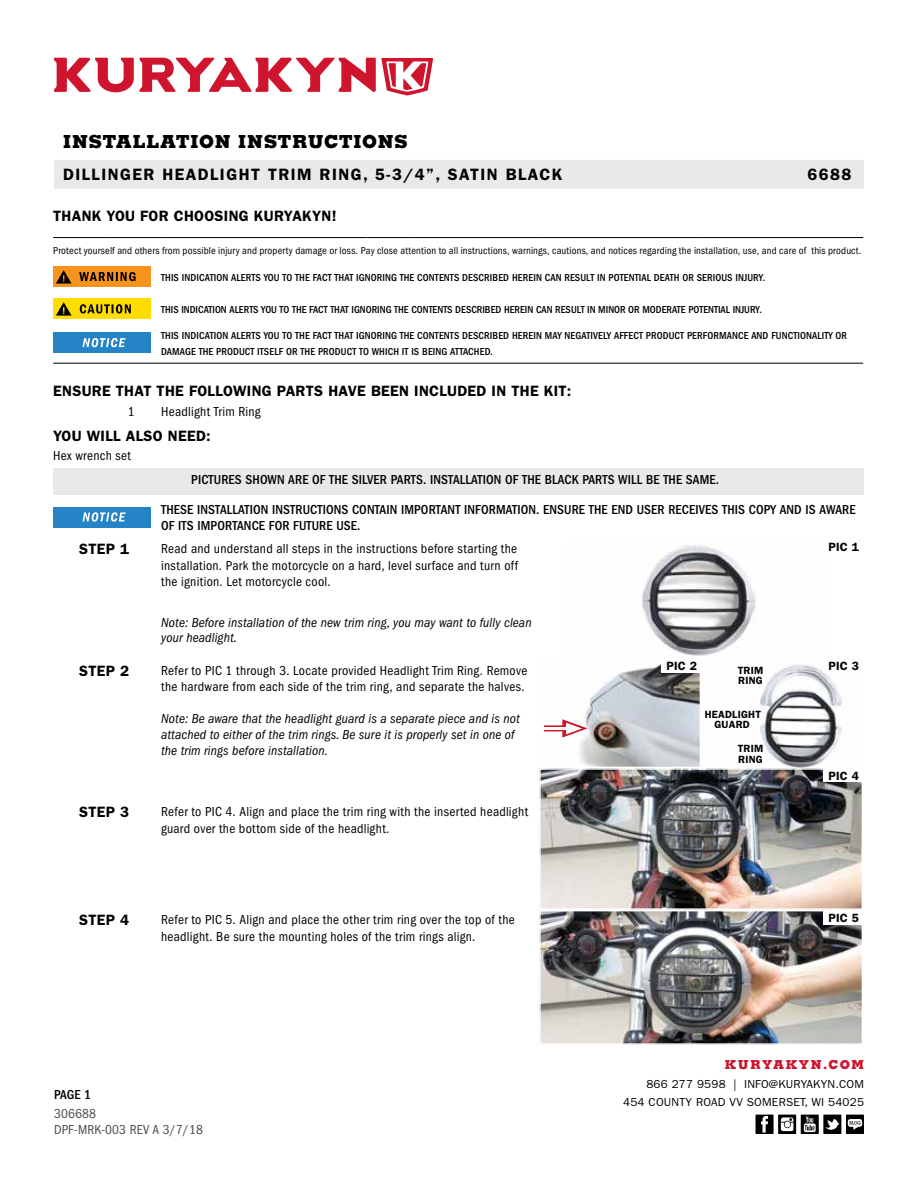
<style>
.page{position:relative;width:918px;height:1188px;background:#fff}
.page>*{position:absolute;margin:0;border:0;box-sizing:border-box;transform-origin:0 0}
.t1{font:800 18px "Memphis";letter-spacing:.04em;color:#000}
.t2{font:600 16.5px "Franklin Gothic";letter-spacing:.09em;color:#000}
.t3{font:600 15px "Franklin Gothic";letter-spacing:.02em;color:#000}
.t4{font:condensed 13.5px/16.5px "Franklin Gothic";letter-spacing:.02em;color:#000}
.t5{font:italic condensed 13.5px/15.8px "Franklin Gothic";letter-spacing:.01em;color:#000}
.t6{font:500 condensed 13.5px/15.8px "Franklin Gothic";letter-spacing:.01em;color:#000}
.t7{font:condensed 13.5px/15.8px "Franklin Gothic";letter-spacing:.01em;color:#4d4d4f}
.t8{font:800 12.3px "Memphis";letter-spacing:.12em;color:#ce152d}
.t9{font:600 12px "Franklin Gothic";letter-spacing:.02em;color:#000}
.t10{font:11.7px/18px "Franklin Gothic";letter-spacing:.02em;color:#000;text-align:right}
.t11{font:500 condensed 10.5px/15.8px "Franklin Gothic";letter-spacing:.01em;color:#000}
.t12{font:condensed 10.5px "Franklin Gothic";letter-spacing:.015em;color:#000}
.t13{font:600 10.5px/10.5px "Franklin Gothic";letter-spacing:.02em;color:#000}
</style>
<div class="page">
<svg style="left:54px;top:58px;width:379px;height:38px"></svg>
<div style="left:54px;top:160px;width:810px;height:29px;background:#e9e9ea"></div>
<div style="left:846px;top:1115px;width:18px;height:19px;background:#000"></div>
<svg style="left:848px;top:1119px;width:14px;height:11px"></svg>
<svg style="left:778px;top:1115px;width:18px;height:19px"></svg>
<svg style="left:781px;top:1117px;width:12px;height:14px"></svg>
<div style="left:756px;top:1115px;width:18px;height:19px;background:#000"></div>
<svg style="left:761px;top:1116px;width:7px;height:17px"></svg>
<svg style="left:801px;top:1115px;width:18px;height:19px"></svg>
<svg style="left:804px;top:1117px;width:12px;height:15px"></svg>
<div style="left:823px;top:1115px;width:18px;height:19px;background:#000"></div>
<svg style="left:825px;top:1119px;width:15px;height:11px"></svg>
<hr style="left:53px;top:237px;width:54px;height:1px;background:#000">
<hr style="left:107px;top:237px;width:54px;height:1px;background:#000">
<hr style="left:161px;top:237px;width:207px;height:1px;background:#000">
<hr style="left:368px;top:237px;width:45px;height:1px;background:#000">
<hr style="left:413px;top:237px;width:46px;height:1px;background:#000">
<hr style="left:459px;top:237px;width:80px;height:1px;background:#000">
<hr style="left:539px;top:237px;width:162px;height:1px;background:#000">
<hr style="left:701px;top:237px;width:162px;height:1px;background:#000">
<hr style="left:53px;top:363px;width:54px;height:1px;background:#000">
<hr style="left:107px;top:363px;width:54px;height:1px;background:#000">
<hr style="left:161px;top:363px;width:207px;height:1px;background:#000">
<hr style="left:368px;top:363px;width:45px;height:1px;background:#000">
<hr style="left:413px;top:363px;width:46px;height:1px;background:#000">
<hr style="left:459px;top:363px;width:80px;height:1px;background:#000">
<hr style="left:539px;top:363px;width:162px;height:1px;background:#000">
<hr style="left:701px;top:363px;width:162px;height:1px;background:#000">
<div style="left:53px;top:267px;width:97px;height:20px;background:#f7941e"></div>
<svg style="left:79px;top:272px;width:57px;height:9px"></svg>
<svg style="left:56px;top:270px;width:16px;height:14px"></svg>
<div style="left:53px;top:299px;width:97px;height:20px;background:#fd0"></div>
<svg style="left:56px;top:302px;width:16px;height:14px"></svg>
<svg style="left:80px;top:304px;width:51px;height:10px"></svg>
<div style="left:53px;top:333px;width:97px;height:20px;background:#2484c6"></div>
<svg style="left:83px;top:338px;width:43px;height:9px"></svg>
<div style="left:53px;top:507px;width:97px;height:20px;background:#2484c6"></div>
<svg style="left:83px;top:512px;width:43px;height:10px"></svg>
<img style="left:642px;top:545px;width:114px;height:111px">
<img style="left:542px;top:664px;width:318px;height:243px">
<div style="left:539px;top:660px;width:162px;height:108px;border:2px solid #fff"></div>
<div style="left:539px;top:768px;width:324px;height:142px;border:2px solid #fff"></div>
<img style="left:542px;top:913px;width:318px;height:129px">
<div style="left:539px;top:910px;width:324px;height:135px;border:2px solid #fff"></div>
<div style="left:824px;top:659px;width:40px;height:13px;background:#fff"></div>
<div style="left:824px;top:769px;width:40px;height:13px;background:#fff"></div>
<div style="left:824px;top:911px;width:40px;height:13px;background:#fff"></div>
<div style="left:662px;top:659px;width:40px;height:13px;background:#fff"></div>
<div style="left:544px;top:725px;width:29px;height:6px;background:#ce152d"></div>
<hr style="left:544px;top:727px;width:28px;height:3px;background:#fff">
<svg style="left:562px;top:719px;width:26px;height:19px"></svg>
<div style="left:53px;top:468px;width:810px;height:27px;background:#e9e9ea"></div>
<h1 class="t1" style="left:63px;top:130px;width:346px">INSTALLATION INSTRUCTIONS</h1>
<p class="t2" style="left:63px;top:165px;width:501px">DILLINGER HEADLIGHT TRIM RING, 5-3/4”, SATIN BLACK</p>
<p class="t2" style="left:807px;top:165px;width:46px">6688</p>
<p class="t3" style="left:53px;top:207px;width:285px">THANK YOU FOR CHOOSING KURYAKYN!</p>
<p class="t12" style="left:53px;top:245px;width:810px">Protect yourself and others from possible injury and property damage or loss. Pay close attention to all instructions, warnings, cautions, and notices regarding the installation, use, and care of this product.</p>
<p class="t11" style="left:161px;top:270px;width:606px">THIS INDICATION ALERTS YOU TO THE FACT THAT IGNORING THE CONTENTS DESCRIBED HEREIN CAN RESULT IN POTENTIAL DEATH OR SERIOUS INJURY.</p>
<p class="t11" style="left:161px;top:302px;width:602px">THIS INDICATION ALERTS YOU TO THE FACT THAT IGNORING THE CONTENTS DESCRIBED HEREIN CAN RESULT IN MINOR OR MODERATE POTENTIAL INJURY.</p>
<p class="t11" style="left:161px;top:328px;width:687px">THIS INDICATION ALERTS YOU TO THE FACT THAT IGNORING THE CONTENTS DESCRIBED HEREIN MAY NEGATIVELY AFFECT PRODUCT PERFORMANCE AND FUNCTIONALITY OR<br>DAMAGE THE PRODUCT ITSELF OR THE PRODUCT TO WHICH IT IS BEING ATTACHED.</p>
<p class="t3" style="left:53px;top:382px;width:520px">ENSURE THAT THE FOLLOWING PARTS HAVE BEEN INCLUDED IN THE KIT:</p>
<p class="t4" style="left:128px;top:404px;width:8px">1</p>
<p class="t4" style="left:161px;top:404px;width:101px">Headlight Trim Ring</p>
<p class="t3" style="left:53px;top:427px;width:159px">YOU WILL ALSO NEED:</p>
<p class="t4" style="left:53px;top:447px;width:79px">Hex wrench set</p>
<p class="t6" style="left:191px;top:472px;width:529px">PICTURES SHOWN ARE OF THE SILVER PARTS. INSTALLATION OF THE BLACK PARTS WILL BE THE SAME.</p>
<p class="t6" style="left:161px;top:502px;width:696px">THESE INSTALLATION INSTRUCTIONS CONTAIN IMPORTANT INFORMATION. ENSURE THE END USER RECEIVES THIS COPY AND IS AWARE<br>OF ITS IMPORTANCE FOR FUTURE USE.</p>
<p class="t3" style="left:79px;top:540px;width:52px">STEP 1</p>
<p class="t4" style="left:161px;top:541px;width:358px;text-align:justify">Read and understand all steps in the instructions before starting the installation. Park the motorcycle on a hard, level surface and turn off the ignition. Let motorcycle cool.</p>
<p class="t5" style="left:161px;top:614px;width:372px">Note: Before installation of the new trim ring, you may want to fully clean your headlight.</p>
<p class="t3" style="left:79px;top:662px;width:52px">STEP 2</p>
<p class="t4" style="left:161px;top:662px;width:368px">Refer to PIC 1 through 3. Locate provided Headlight Trim Ring. Remove the hardware from each side of the trim ring, and separate the halves.</p>
<p class="t5" style="left:161px;top:711px;width:360px">Note: Be aware that the headlight guard is a separate piece and is not attached to either of the trim rings. Be sure it is properly set in one of the trim rings before installation.</p>
<p class="t3" style="left:79px;top:803px;width:52px">STEP 3</p>
<p class="t4" style="left:161px;top:804px;width:368px">Refer to PIC 4. Align and place the trim ring with the inserted headlight guard over the bottom side of the headlight.</p>
<p class="t3" style="left:79px;top:911px;width:52px">STEP 4</p>
<p class="t4" style="left:161px;top:912px;width:355px">Refer to PIC 5. Align and place the other trim ring over the top of the headlight. Be sure the mounting holes of the trim rings align.</p>
<p class="t6" style="left:54px;top:1087px;width:39px">PAGE 1</p>
<p class="t7" style="left:54px;top:1106px;width:150px">306688<br>DPF-MRK-003 REV A 3/7/18</p>
<p class="t9" style="left:666px;top:659px;width:32px">PIC 2</p>
<p class="t13" style="left:738px;top:665px;width:27px">TRIM<br>RING</p>
<p class="t13" style="left:705px;top:709px;width:58px;text-align:center">HEADLIGHT<br>GUARD</p>
<p class="t13" style="left:738px;top:743px;width:27px">TRIM<br>RING</p>
<p class="t9" style="left:828px;top:540px;width:32px">PIC 1</p>
<p class="t9" style="left:828px;top:659px;width:32px">PIC 3</p>
<p class="t9" style="left:828px;top:769px;width:32px">PIC 4</p>
<p class="t9" style="left:828px;top:911px;width:32px">PIC 5</p>
<p class="t8" style="left:725px;top:1057px;width:141px">KURYAKYN.COM</p>
<p class="t10" style="left:623px;top:1076px;width:242px">866 277 9598 | INFO@KURYAKYN.COM<br>454 COUNTY ROAD VV SOMERSET, WI 54025</p>
</div>
